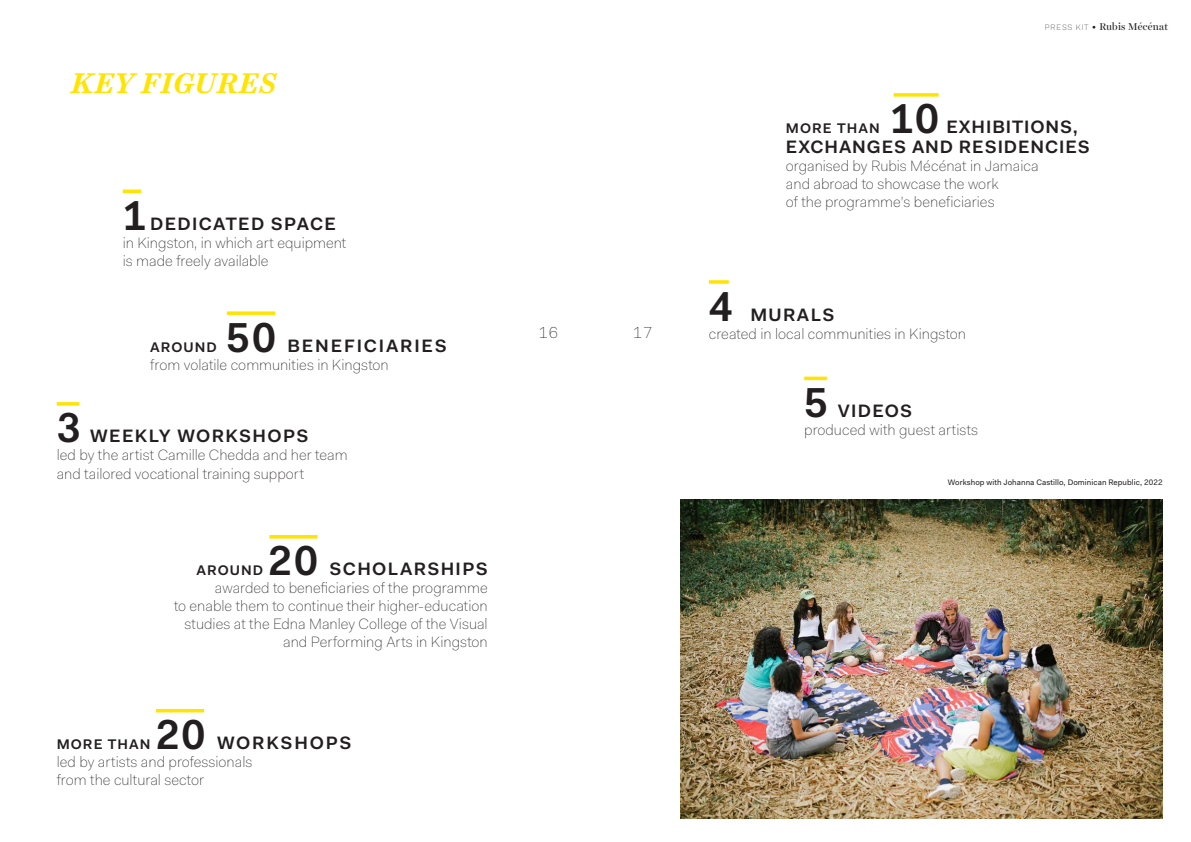
<style>
.page{position:relative;width:1191px;height:842px;background:#fff}
.page>*{position:absolute;margin:0;border:0;box-sizing:border-box;transform-origin:0 0}
.chiffre_1{font:600 42px "Fakt Pro";letter-spacing:.05em;color:#231f20}
.chiffre_titre{font:italic 700 29px "Harriet Text";letter-spacing:.025em;color:#ffe400}
.chiffre_1-2{font:600 18px "Fakt Pro";letter-spacing:.075em;color:#231f20}
.chiffre_1-3{font:600 18px/20px "Fakt Pro";letter-spacing:.05em;color:#231f20}
.chiffre_1-4{font:600 18px "Fakt Pro";letter-spacing:.1em;color:#231f20}
.t1{font:100 16px "Fakt Pro";color:#231f20}
.chiffre_1-5{font:100 15px/18px "Fakt Pro";color:#231f20}
.chiffre_1-6{font:600 14px "Fakt Pro";letter-spacing:.075em;color:#231f20}
.t2{font:10px "Harriet Display";letter-spacing:.025em;color:#231f20}
.RUBIS_DP___légende_c{font:8px "Fakt Pro";letter-spacing:.01em;color:#231f20}
.s1{font-family:"Fakt Pro";font-weight:100;font-size:8px}
.s2{font-family:"Fakt Pro";font-size:8px}
</style>
<div class="page">
<img style="left:680px;top:499px;width:482px;height:320px">
<hr style="left:269px;top:535px;width:48px;height:3px;background:#ffe400">
<svg style="left:893px;top:93px;width:45px;height:4px"></svg>
<svg style="left:709px;top:280px;width:20px;height:4px"></svg>
<hr style="left:804px;top:377px;width:23px;height:3px;background:#ffe400">
<svg style="left:57px;top:402px;width:22px;height:4px"></svg>
<svg style="left:227px;top:311px;width:48px;height:4px"></svg>
<hr style="left:156px;top:709px;width:48px;height:3px;background:#ffe400">
<svg style="left:123px;top:189px;width:18px;height:4px"></svg>
<p class="chiffre_titre" style="left:71px;top:63px;width:207px">KEY FIGURES</p>
<p class="chiffre_1" style="left:123px;top:187px;width:25px">1</p>
<p class="chiffre_1-2" style="left:150px;top:212px;width:187px">DEDICATED SPACE</p>
<p class="chiffre_1-5" style="left:123px;top:234px;width:225px">in Kingston, in which art equipment is made freely available</p>
<p class="chiffre_1" style="left:226px;top:309px;width:51px">50</p>
<p class="chiffre_1-4" style="left:287px;top:334px;width:161px">BENEFICIARIES</p>
<p class="chiffre_1-5" style="left:150px;top:355px;width:240px">from volatile communities in Kingston</p>
<p class="chiffre_1-6" style="left:150px;top:338px;width:68px">AROUND</p>
<p class="t1" style="left:539px;top:322px;width:20px">16</p>
<p class="t1" style="left:633px;top:322px;width:20px">17</p>
<p class="t2" style="left:1045px;top:20px;width:125px"><span class="s1">PRESS KIT</span> <span class="s2">•</span> Rubis Mécénat</p>
<p class="chiffre_1" style="left:890px;top:91px;width:50px">10</p>
<p class="chiffre_1-3" style="left:786px;top:117px;width:305px;text-indent:161px">EXHIBITIONS,<br>EXCHANGES AND RESIDENCIES</p>
<p class="chiffre_1-5" style="left:786px;top:157px;width:254px">organised by Rubis Mécénat in Jamaica and abroad to showcase the work<br>of the programme’s beneficiaries</p>
<p class="chiffre_1-6" style="left:786px;top:119px;width:95px">MORE THAN</p>
<p class="chiffre_1" style="left:709px;top:278px;width:25px">4</p>
<p class="chiffre_1-2" style="left:750px;top:302px;width:86px">MURALS</p>
<p class="chiffre_1-5" style="left:709px;top:324px;width:259px">created in local communities in Kingston</p>
<p class="chiffre_1" style="left:804px;top:374px;width:25px">5</p>
<p class="chiffre_1-2" style="left:837px;top:399px;width:76px">VIDEOS</p>
<p class="chiffre_1" style="left:57px;top:400px;width:25px">3</p>
<p class="chiffre_1-2" style="left:90px;top:424px;width:220px">WEEKLY WORKSHOPS</p>
<p class="chiffre_1-5" style="left:804px;top:421px;width:175px">produced with guest artists</p>
<p class="chiffre_1-5" style="left:57px;top:446px;width:292px">led by the artist Camille Chedda and her team and tailored vocational training support</p>
<p class="RUBIS_DP___légende_c" style="left:948px;top:477px;width:216px">Workshop with Johanna Castillo, Dominican Republic, 2022</p>
<p class="chiffre_1" style="left:268px;top:533px;width:51px">20</p>
<p class="chiffre_1-2" style="left:330px;top:557px;width:160px">SCHOLARSHIPS</p>
<p class="chiffre_1-5" style="left:174px;top:579px;width:315px;text-align:right">awarded to beneficiaries of the programme<br>to enable them to continue their higher-education studies at the Edna Manley College of the Visual and Performing Arts in Kingston</p>
<p class="chiffre_1-6" style="left:196px;top:561px;width:68px">AROUND</p>
<p class="chiffre_1" style="left:156px;top:707px;width:51px">20</p>
<p class="chiffre_1-4" style="left:217px;top:731px;width:136px">WORKSHOPS</p>
<p class="chiffre_1-5" style="left:57px;top:753px;width:197px">led by artists and professionals from the cultural sector</p>
<p class="chiffre_1-6" style="left:57px;top:735px;width:95px">MORE THAN</p>
</div>
